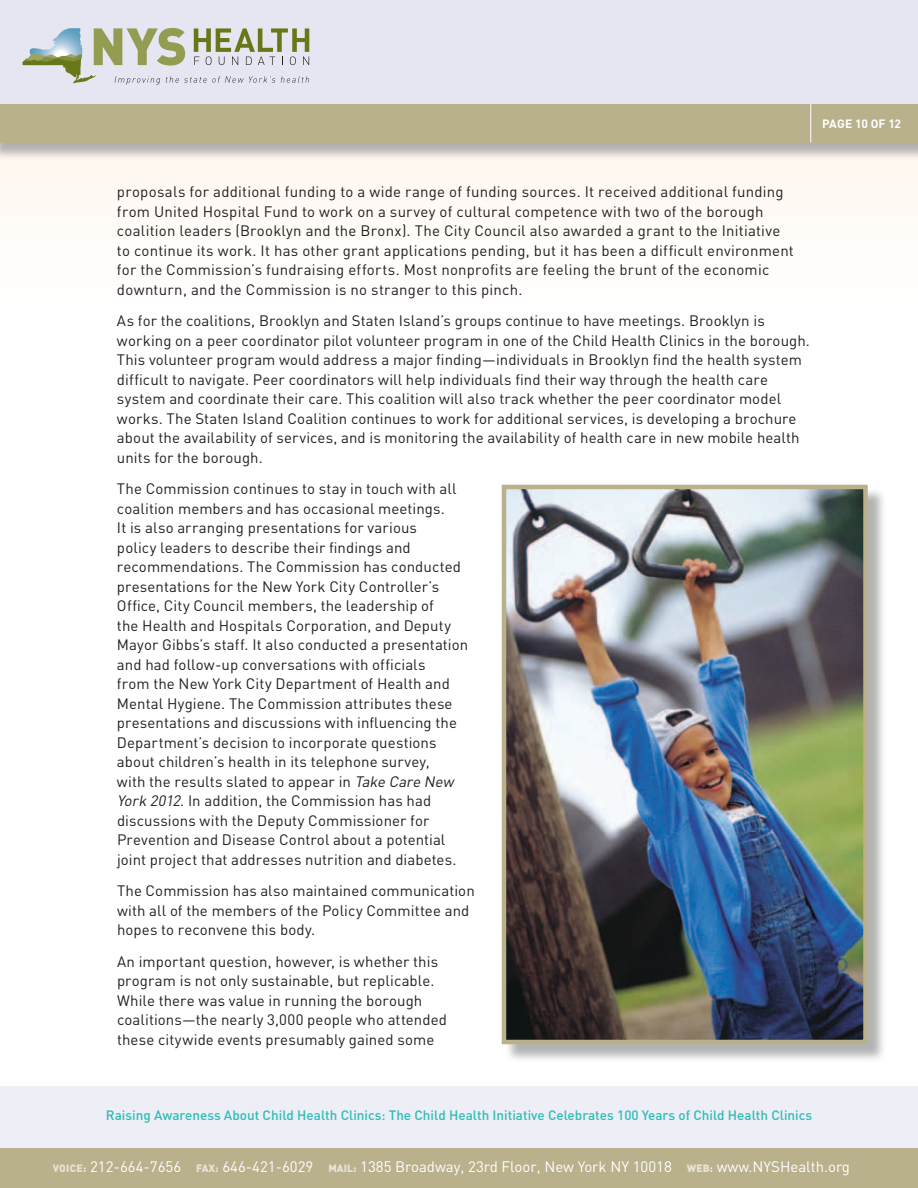
<style>
.page{position:relative;width:918px;height:1188px;background:#fff}
.page>*{position:absolute;margin:0;border:0;box-sizing:border-box;transform-origin:0 0}
.t1{font:15px/19.5px "DIN";letter-spacing:.01em;color:#231f20}
.t2{font:15px "DIN";color:#fff}
.t3{font:500 13.5px "DIN";color:#2ebdb6}
.t4{font:700 12px "DIN";letter-spacing:-.015em;color:#fff}
.s1{font-style:italic}
.s2{font-weight:900;font-size:10.5px;color:#e7e3d5}
</style>
<div class="page">
<div style="left:0;top:0;width:918px;height:106px;background:#e5e6f2"></div>
<div style="left:0;top:142px;width:918px;height:224px;background:#fffdfb"></div>
<div style="left:0;top:1086px;width:918px;height:102px;background:#edeef6"></div>
<div style="left:504px;top:487px;width:382px;height:576px;background:#999;opacity:.75"></div>
<img style="left:507px;top:490px;width:356px;height:549px">
<div style="left:502px;top:485px;width:366px;height:559px;border:4px solid #b9b18c"></div>
<div style="left:0;top:106px;width:918px;height:55px;background:#999;opacity:.75"></div>
<div style="left:0;top:104px;width:918px;height:38px;background:#b9b18c"></div>
<hr style="left:810px;top:104px;width:1px;height:39px;background:#fff">
<div style="left:0;top:1148px;width:918px;height:40px;background:#b9b18c"></div>
<svg style="left:23px;top:28px;width:286px;height:57px"></svg>
<p class="t4" style="left:822px;top:116px;width:81px">PAGE 10 OF 12</p>
<p class="t1" style="left:117px;top:183px;width:678px">proposals for additional funding to a wide range of funding sources. It received additional funding from United Hospital Fund to work on a survey of cultural competence with two of the borough coalition leaders (Brooklyn and the Bronx). The City Council also awarded a grant to the Initiative to continue its work. It has other grant applications pending, but it has been a difficult environment for the Commission’s fundraising efforts. Most nonprofits are feeling the brunt of the economic downturn, and the Commission is no stranger to this pinch.</p>
<p class="t1" style="left:117px;top:312px;width:695px">As for the coalitions, Brooklyn and Staten Island’s groups continue to have meetings. Brooklyn is working on a peer coordinator pilot volunteer program in one of the Child Health Clinics in the borough.<br>This volunteer program would address a major finding—individuals in Brooklyn find the health system difficult to navigate. Peer coordinators will help individuals find their way through the health care system and coordinate their care. This coalition will also track whether the peer coordinator model works. The Staten Island Coalition continues to work for additional services, is developing a brochure about the availability of services, and is monitoring the availability of health care in new mobile health units for the borough.</p>
<p class="t1" style="left:117px;top:480px;width:353px">The Commission continues to stay in touch with all coalition members and has occasional meetings.<br>It is also arranging presentations for various<br>policy leaders to describe their findings and recommendations. The Commission has conducted presentations for the New York City Controller’s Office, City Council members, the leadership of<br>the Health and Hospitals Corporation, and Deputy Mayor Gibbs’s staff. It also conducted a presentation and had follow-up conversations with officials<br>from the New York City Department of Health and Mental Hygiene. The Commission attributes these presentations and discussions with influencing the Department’s decision to incorporate questions about children’s health in its telephone survey,<br>with the results slated to appear in <span class="s1">Take Care New York 2012</span>. In addition, the Commission has had discussions with the Deputy Commissioner for Prevention and Disease Control about a potential joint project that addresses nutrition and diabetes.</p>
<p class="t1" style="left:117px;top:882px;width:359px">The Commission has also maintained communication with all of the members of the Policy Committee and hopes to reconvene this body.</p>
<p class="t1" style="left:117px;top:952px;width:332px">An important question, however, is whether this program is not only sustainable, but replicable.<br>While there was value in running the borough coalitions—the nearly 3,000 people who attended these citywide events presumably gained some</p>
<p class="t3" style="left:106px;top:1106px;width:708px">Raising Awareness About Child Health Clinics: The Child Health Initiative Celebrates 100 Years of Child Health Clinics</p>
<p class="t2" style="left:53px;top:1158px;width:799px"><span class="s2">VOICE:</span> 212-664-7656 <span class="s2">FAX:</span> 646-421-6029 <span class="s2">MAIL:</span> 1385 Broadway, 23rd Floor, New York NY 10018 <span class="s2">WEB:</span> www.NYSHealth.org</p>
</div>
